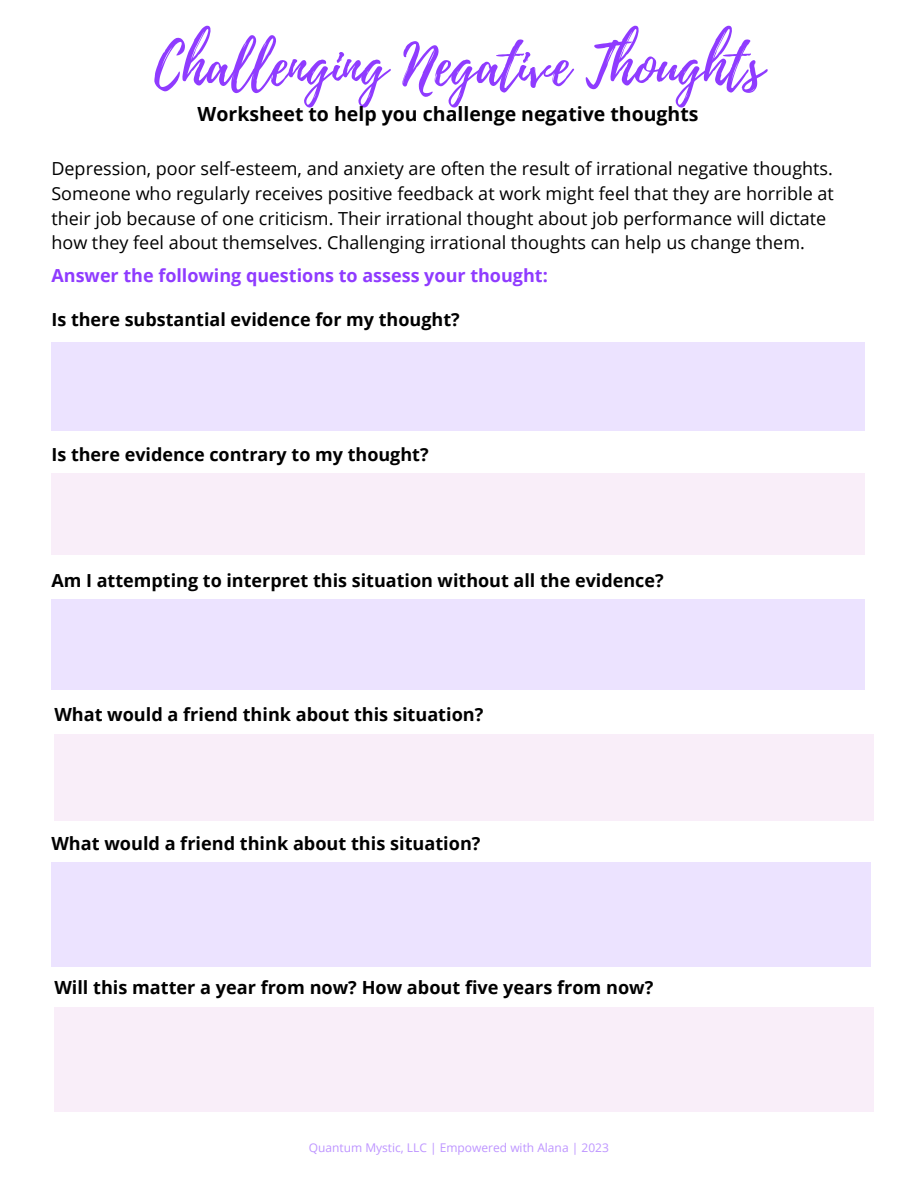
<style>
.page{position:relative;width:918px;height:1188px;background:#fff}
.page>*{position:absolute;margin:0;border:0;box-sizing:border-box;transform-origin:0 0}
.t1{font:56.25px "Playlist Script";color:#8f3bff}
.t2{font:700 19.5px "Open Sans";color:#000}
.t3{font:700 18.15px "Open Sans";color:#000}
.t4{font:18px/24.8px "Open Sans";color:#000}
.t5{font:700 18px "Open Sans";color:#000}
.t6{font:700 18px "Open Sans";color:#8f3bff}
.t7{font:12px "Open Sans";color:#be95ff}
</style>
<div class="page">
<div style="left:51px;top:342px;width:814px;height:89px;background:#ece3ff"></div>
<div style="left:51px;top:473px;width:814px;height:82px;background:#f9eef9"></div>
<div style="left:51px;top:600px;width:814px;height:90px;background:#ece3ff"></div>
<div style="left:54px;top:734px;width:819px;height:86px;background:#f9eef9"></div>
<div style="left:51px;top:863px;width:820px;height:104px;background:#ece3ff"></div>
<div style="left:54px;top:1007px;width:819px;height:104px;background:#f9eef9"></div>
<h1 class="t1" style="left:154px;top:26px;width:611px">Challenging Negative Thoughts</h1>
<p class="t2" style="left:198px;top:100px;width:502px">Worksheet to help you challenge negative thoughts</p>
<p class="t4" style="left:51px;top:156px;width:784px">Depression, poor self-esteem, and anxiety are often the result of irrational negative thoughts.<br>Someone who regularly receives positive feedback at work might feel that they are horrible at their job because of one criticism. Their irrational thought about job performance will dictate how they feel about themselves. Challenging irrational thoughts can help us change them.</p>
<p class="t6" style="left:51px;top:263px;width:498px">Answer the following questions to assess your thought:</p>
<p class="t5" style="left:51px;top:307px;width:410px">Is there substantial evidence for my thought?</p>
<p class="t5" style="left:51px;top:441px;width:379px">Is there evidence contrary to my thought?</p>
<p class="t5" style="left:51px;top:568px;width:614px">Am I attempting to interpret this situation without all the evidence?</p>
<p class="t3" style="left:54px;top:702px;width:431px">What would a friend think about this situation?</p>
<p class="t3" style="left:51px;top:830px;width:431px">What would a friend think about this situation?</p>
<p class="t3" style="left:54px;top:975px;width:601px">Will this matter a year from now? How about five years from now?</p>
<p class="t7" style="left:309px;top:1139px;width:302px">Quantum Mystic, LLC | Empowered with Alana | 2023</p>
</div>
